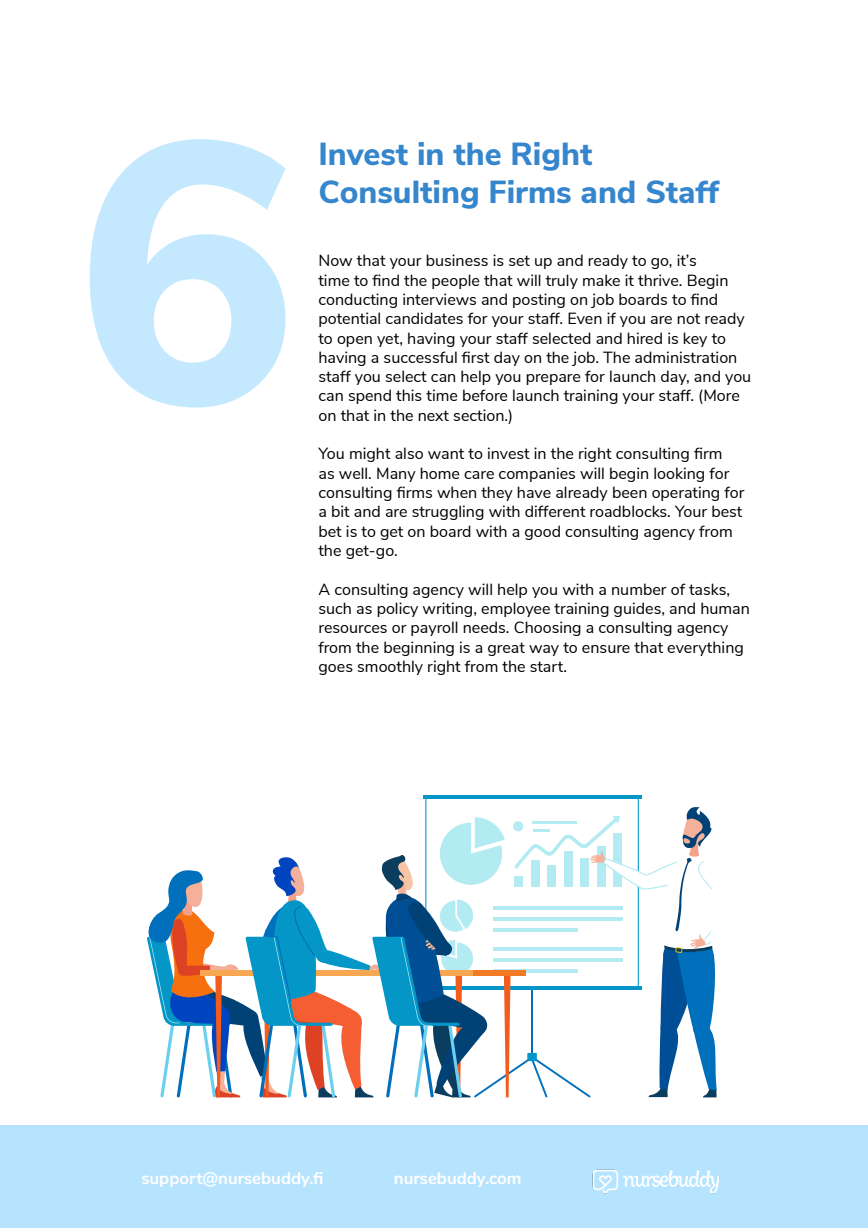
<style>
.page{position:relative;width:868px;height:1228px;background:#fff}
.page>*{position:absolute;margin:0;border:0;box-sizing:border-box;transform-origin:0 0}
.t1{font:800 371px "Nunito Sans";color:#b6e4ff}
.t2{font:800 31.85px "Nunito Sans";color:#3686cd}
.t3{font:700 16.8px "Nunito Sans";color:#fff}
.t4{font:16.1px/19.3px "Nunito Sans";color:#000}
</style>
<div class="page">
<hr style="left:423px;top:795px;width:218px;height:3px;background:#0396c7">
<svg style="left:147px;top:796px;width:570px;height:301px"></svg>
<div style="left:0;top:1126px;width:868px;height:102px;background:#b6e4ff"></div>
<img style="left:592px;top:1169px;width:128px;height:25px">
<h1 class="t1" style="left:76px;top:3px;width:224px">6</h1>
<p class="t2" style="left:318px;top:131px;width:275px">Invest in the Right</p>
<p class="t2" style="left:318px;top:169px;width:402px">Consulting Firms and Staff</p>
<p class="t4" style="left:318px;top:250px;width:434px">Now that your business is set up and ready to go, it’s<br>time to find the people that will truly make it thrive. Begin conducting interviews and posting on job boards to find potential candidates for your staff. Even if you are not ready to open yet, having your staff selected and hired is key to having a successful first day on the job. The administration staff you select can help you prepare for launch day, and you can spend this time before launch training your staff. (More on that in the next section.)</p>
<p class="t4" style="left:318px;top:443px;width:427px">You might also want to invest in the right consulting firm<br>as well. Many home care companies will begin looking for consulting firms when they have already been operating for a bit and are struggling with different roadblocks. Your best bet is to get on board with a good consulting agency from the get-go.</p>
<p class="t4" style="left:318px;top:578px;width:433px">A consulting agency will help you with a number of tasks, such as policy writing, employee training guides, and human resources or payroll needs. Choosing a consulting agency from the beginning is a great way to ensure that everything goes smoothly right from the start.</p>
<p class="t3" style="left:141px;top:1166px;width:184px">support@nursebuddy.fi</p>
<p class="t3" style="left:394px;top:1166px;width:129px">nursebuddy.com</p>
</div>
